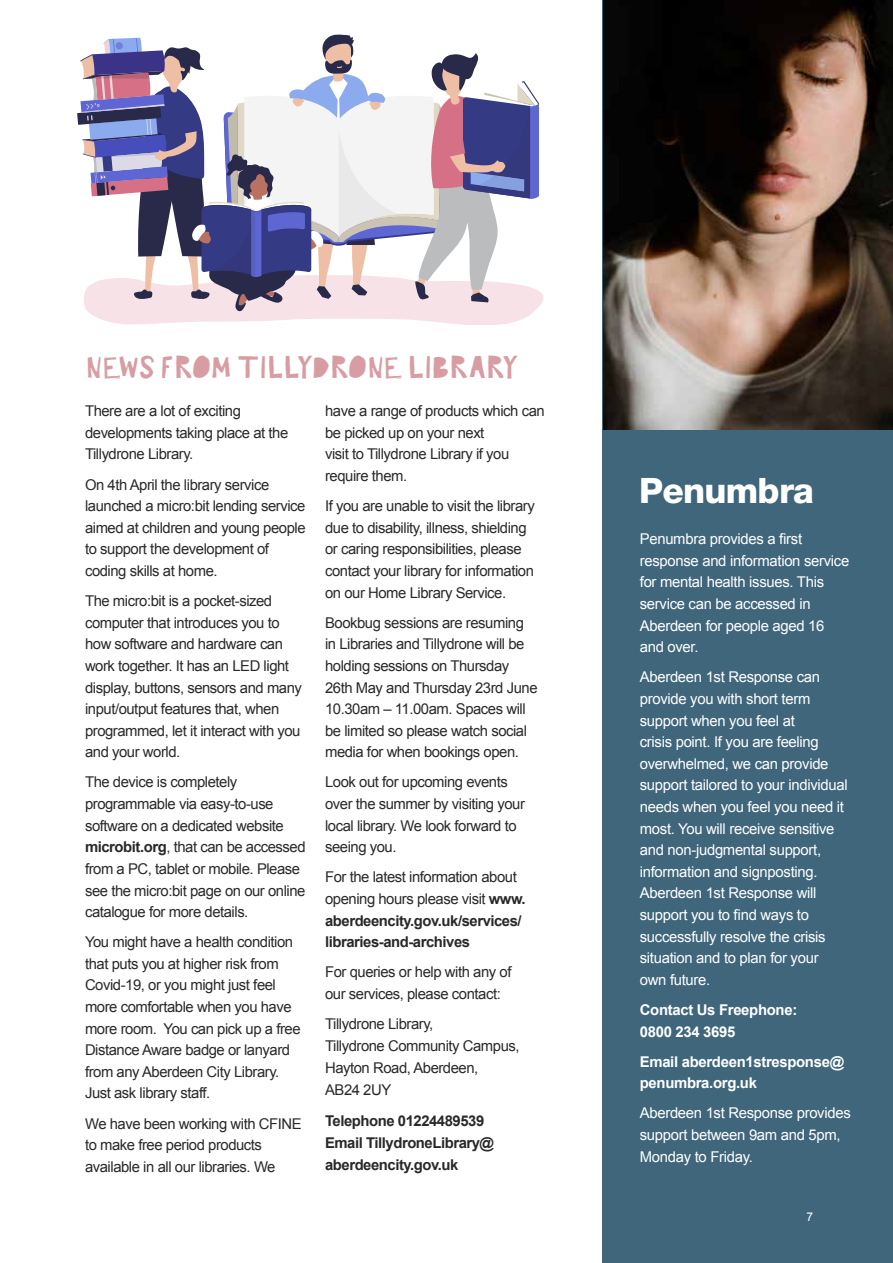
<style>
.page{position:relative;width:893px;height:1263px;background:#fff}
.page>*{position:absolute;margin:0;border:0;box-sizing:border-box;transform-origin:0 0}
.t1{font:800 35.1px "Helvetica Neue LT Pro";letter-spacing:-.02em;color:#fff}
.t2{font:23.85px "Blitzen Center";letter-spacing:-.045em;color:#d89da3}
.t3{font:14.85px/21.6px "Arial";letter-spacing:-.03em;color:#292929}
.t4{font:14.85px/21.6px "Arial";letter-spacing:-.02em;color:#fff}
.t5{font:700 14.85px/21.6px "Arial";letter-spacing:-.03em;color:#292929}
.t6{font:700 14.85px/21.6px "Arial";letter-spacing:-.02em;color:#fff}
.t7{font:12px "Arial";color:#fff}
.s1{font-weight:700}
.s2{font-weight:400}
</style>
<div class="page">
<div style="left:602px;top:0;width:291px;height:1263px;background:#40667b"></div>
<img style="left:604px;top:0;width:289px;height:429px">
<svg style="left:77px;top:34px;width:467px;height:290px"></svg>
<h2 class="t2" style="left:85px;top:350px;width:435px">NEWS FROM TILLYDRONE LIBRARY</h2>
<p class="t3" style="left:85px;top:400px;width:205px">There are a lot of exciting developments taking place at the<br>Tillydrone Library.</p>
<p class="t3" style="left:85px;top:474px;width:222px">On 4th April the library service launched a micro:bit lending service aimed at children and young people to support the development of coding skills at home.</p>
<p class="t3" style="left:85px;top:590px;width:218px">The micro:bit is a pocket-sized computer that introduces you to how software and hardware can work together. It has an LED light display, buttons, sensors and many input/output features that, when programmed, let it interact with you and your world.</p>
<p class="t3" style="left:85px;top:772px;width:222px">The device is completely programmable via easy-to-use software on a dedicated website <span class="s1">microbit.org</span>, that can be accessed from a PC, tablet or mobile. Please see the micro:bit page on our online catalogue for more details.</p>
<p class="t3" style="left:85px;top:931px;width:217px">You might have a health condition that puts you at higher risk from<br>Covid-19, or you might just feel more comfortable when you have more room. You can pick up a free<br>Distance Aware badge or lanyard from any Aberdeen City Library.<br>Just ask library staff.</p>
<p class="t3" style="left:85px;top:1113px;width:218px">We have been working with CFINE to make free period products available in all our libraries. We</p>
<p class="t3" style="left:325px;top:400px;width:221px">have a range of products which can be picked up on your next<br>visit to Tillydrone Library if you require them.</p>
<p class="t3" style="left:325px;top:495px;width:211px">If you are unable to visit the library due to disability, illness, shielding or caring responsibilities, please contact your library for information on our Home Library Service.</p>
<p class="t3" style="left:325px;top:612px;width:214px">Bookbug sessions are resuming in Libraries and Tillydrone will be holding sessions on Thursday<br>26th May and Thursday 23rd June<br>10.30am – 11.00am. Spaces will be limited so please watch social media for when bookings open.</p>
<p class="t3" style="left:325px;top:771px;width:201px">Look out for upcoming events over the summer by visiting your local library. We look forward to seeing you.</p>
<p class="t5" style="left:325px;top:867px;width:202px"><span class="s2">For the latest information about opening hours please visit</span> www. aberdeencity.gov.uk/services/ libraries-and-archives</p>
<p class="t3" style="left:325px;top:961px;width:188px">For queries or help with any of our services, please contact:</p>
<p class="t3" style="left:325px;top:1013px;width:196px;line-height:22px">Tillydrone Library,<br>Tillydrone Community Campus,<br>Hayton Road, Aberdeen,<br>AB24 2UY</p>
<p class="t5" style="left:325px;top:1110px;width:171px">Telephone 01224489539<br>Email TillydroneLibrary@ aberdeencity.gov.uk</p>
<h1 class="t1" style="left:639px;top:469px;width:177px">Penumbra</h1>
<p class="t4" style="left:640px;top:528px;width:211px">Penumbra provides a first response and information service for mental health issues. This service can be accessed in<br>Aberdeen for people aged 16 and over.</p>
<p class="t4" style="left:640px;top:666px;width:209px">Aberdeen 1st Response can provide you with short term support when you feel at<br>crisis point. If you are feeling overwhelmed, we can provide support tailored to your individual needs when you feel you need it most. You will receive sensitive and non-judgmental support, information and signposting.<br>Aberdeen 1st Response will support you to find ways to successfully resolve the crisis situation and to plan for your own future.</p>
<p class="t6" style="left:640px;top:999px;width:159px">Contact Us Freephone:<br>0800 234 3695</p>
<p class="t6" style="left:640px;top:1051px;width:206px">Email aberdeen1stresponse@ penumbra.org.uk</p>
<p class="t4" style="left:640px;top:1102px;width:212px">Aberdeen 1st Response provides support between 9am and 5pm,<br>Monday to Friday.</p>
<p class="t7" style="left:807px;top:1208px;width:8px">7</p>
</div>
